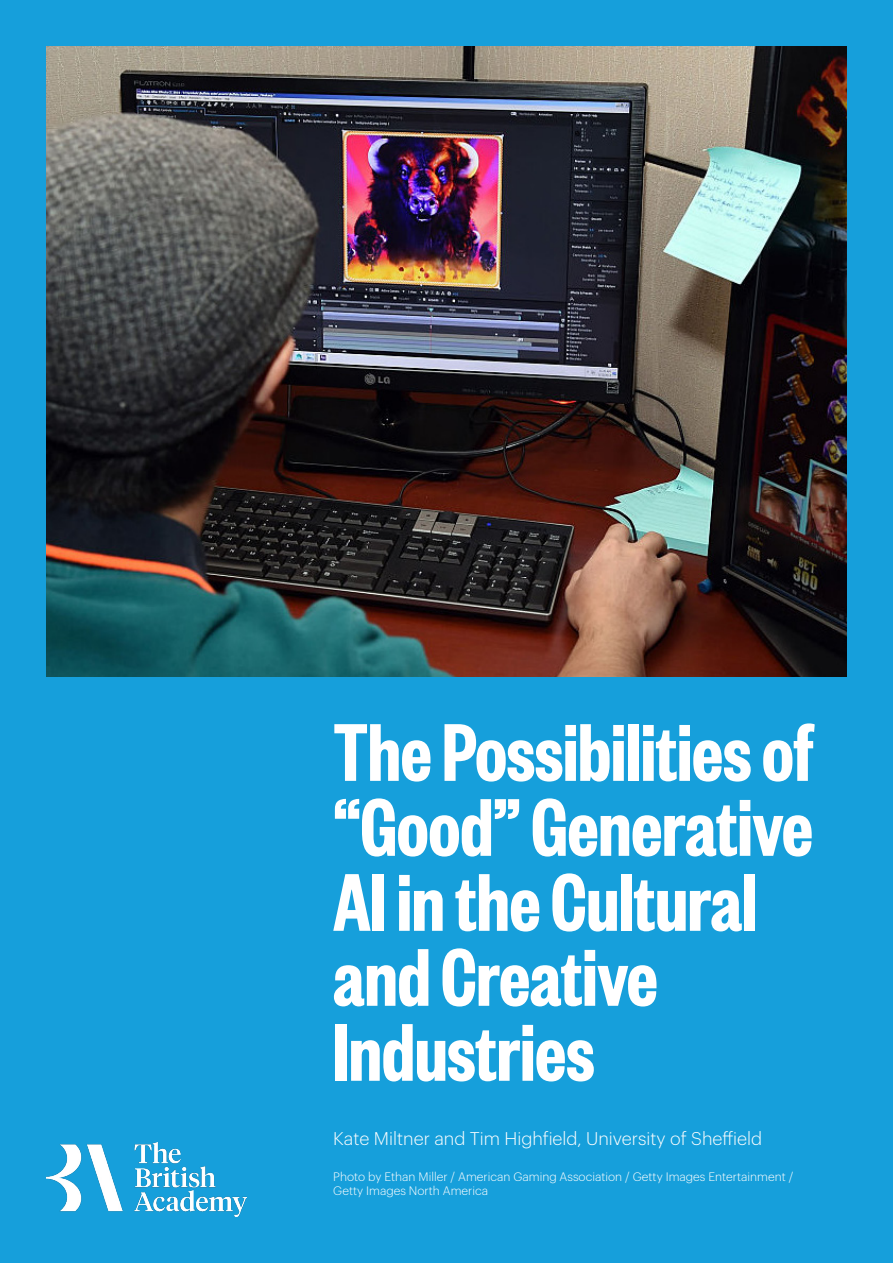
<style>
.page{position:relative;width:893px;height:1263px;background:#169fdb}
.page>*{position:absolute;margin:0;border:0;box-sizing:border-box;transform-origin:0 0}
.t1{font:600 90px/75px "Founders Grotesk X Cond";color:#fff}
.t2{font:300 18px "Graphik";color:#fff}
.t3{font:300 12px/14.4px "Graphik";color:#fff}
</style>
<div class="page">
<img style="left:47px;top:1142px;width:199px;height:74px">
<img style="left:47px;top:47px;width:799px;height:630px">
<h1 class="t1" style="left:333px;top:710px;width:482px">The Possibilities of “Good” Generative<br>AI in the Cultural and Creative<br>Industries</h1>
<h2 class="t2" style="left:333px;top:1125px;width:430px">Kate Miltner and Tim Highfield, University of Sheffield</h2>
<p class="t3" style="left:333px;top:1168px;width:462px">Photo by Ethan Miller / American Gaming Association / Getty Images Entertainment /<br>Getty Images North America</p>
</div>
